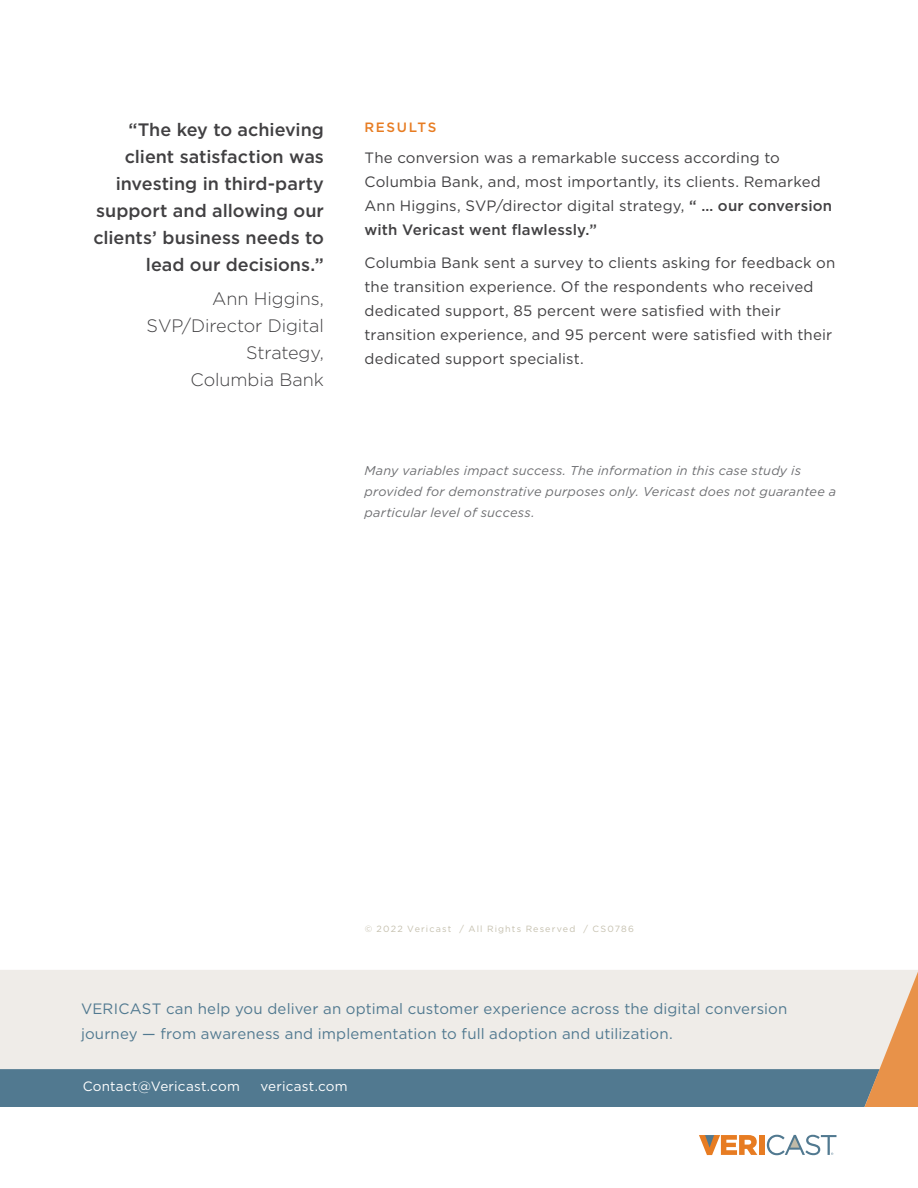
<style>
.page{position:relative;width:918px;height:1188px;background:#fff}
.page>*{position:absolute;margin:0;border:0;box-sizing:border-box;transform-origin:0 0}
.t1{font:500 18px/27px "Gotham";color:#414042;text-align:right}
.t2{font:300 18px/27px "Gotham";letter-spacing:-.005em;color:#414042;text-align:right}
.t3{font:15px/24px "Gotham";letter-spacing:.01em;color:#414042}
.t4{font:15px/25.5px "Gotham";letter-spacing:.01em;color:#517990}
.t5{font:13.5px "Gotham";letter-spacing:.015em;color:#fff}
.t6{font:500 13.5px "Gotham";letter-spacing:.12em;color:#e77c22}
.t7{font:italic 12.75px/21px "Gotham";letter-spacing:.015em;color:#6d6e71}
.t8{font:9px "Gotham";letter-spacing:.125em;color:#c5c0ae}
.s1{font-weight:500}
</style>
<div class="page">
<svg style="left:699px;top:1135px;width:58px;height:20px"></svg>
<div style="left:759px;top:1135px;width:6px;height:20px;background:#e77c22"></div>
<svg style="left:767px;top:1135px;width:69px;height:20px"></svg>
<svg style="left:0;top:970px;width:918px;height:137px;background:#c5cbcc"></svg>
<p class="t1" style="left:93px;top:116px;width:232px">“The key to achieving client satisfaction was investing in third-party support and allowing our clients’ business needs to lead our decisions.”</p>
<p class="t2" style="left:147px;top:284px;width:179px">Ann Higgins,<br>SVP/Director Digital<br>Strategy,<br>Columbia Bank</p>
<p class="t6" style="left:364px;top:119px;width:73px">RESULTS</p>
<p class="t3" style="left:364px;top:145px;width:469px">The conversion was a remarkable success according to Columbia Bank, and, most importantly, its clients. Remarked Ann Higgins, SVP/director digital strategy, <span class="s1">“ … our conversion with Vericast went flawlessly.”</span></p>
<p class="t3" style="left:364px;top:250px;width:472px">Columbia Bank sent a survey to clients asking for feedback on the transition experience. Of the respondents who received dedicated support, 85 percent were satisfied with their transition experience, and 95 percent were satisfied with their dedicated support specialist.</p>
<p class="t7" style="left:364px;top:460px;width:473px">Many variables impact success. The information in this case study is provided for demonstrative purposes only. Vericast does not guarantee a particular level of success.</p>
<p class="t8" style="left:365px;top:923px;width:271px">© 2022 Vericast / All Rights Reserved / CS0786</p>
<p class="t4" style="left:81px;top:995px;width:708px">VERICAST can help you deliver an optimal customer experience across the digital conversion journey — from awareness and implementation to full adoption and utilization.</p>
<p class="t5" style="left:83px;top:1078px;width:159px">Contact@Vericast.com</p>
<p class="t5" style="left:261px;top:1078px;width:89px">vericast.com</p>
</div>
